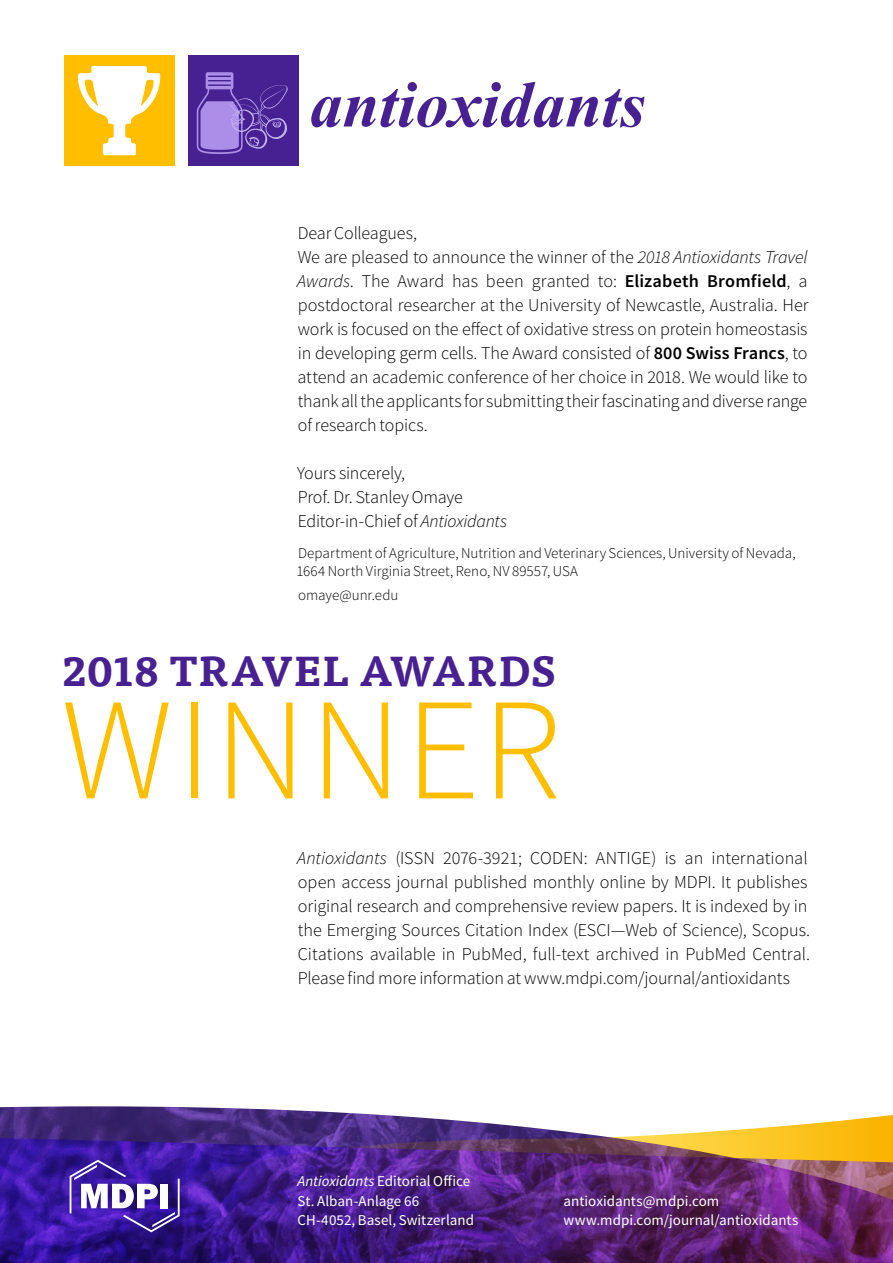
<style>
.page{position:relative;width:893px;height:1263px;background:#fff}
.page>*{position:absolute;margin:0;border:0;box-sizing:border-box;transform-origin:0 0}
.Journaltitel_farbig{font:300 145.5px "Source Sans Pro";letter-spacing:.025em;color:#ffbe00}
.t1{font:italic 700 65.7px "Times New Roman";color:#472192}
.Journaltitel_farbig-2{font:700 41.25px "Tisa Pro";color:#472191}
.Lauftext_neu{font:300 18px/24px "Source Sans Pro";letter-spacing:-.005em;color:#000;text-align:justify}
.Absatzformat_1{font:300 15px/18px "Source Sans Pro";color:#000}
.Fusszeile_Adresse__A{font:15px "Source Sans Pro";color:#fff}
.s1{font-style:italic}
.s2{font-weight:600}
</style>
<div class="page">
<img style="left:0;top:1106px;width:348px;height:7px">
<img style="left:0;top:1113px;width:893px;height:150px">
<svg style="left:70px;top:1160px;width:110px;height:72px"></svg>
<div style="left:64px;top:55px;width:110px;height:111px;background:#ffbe00"></div>
<svg style="left:78px;top:66px;width:82px;height:89px"></svg>
<div style="left:188px;top:55px;width:110px;height:111px;background:#472192"></div>
<svg style="left:197px;top:72px;width:91px;height:82px"></svg>
<h2 class="t1" style="left:310px;top:59px;width:337px">antioxidants</h2>
<p class="Lauftext_neu" style="left:298px;top:221px;width:121px">Dear Colleagues,</p>
<p class="Lauftext_neu" style="left:297px;top:245px;width:513px">We are pleased to announce the winner of the <span class="s1">2018 Antioxidants Travel Awards</span>. The Award has been granted to: <span class="s2">Elizabeth Bromfield</span>, a postdoctoral researcher at the University of Newcastle, Australia. Her work is focused on the effect of oxidative stress on protein homeostasis in developing germ cells. The Award consisted of <span class="s2">800 Swiss Francs</span>, to attend an academic conference of her choice in 2018. We would like to thank all the applicants for submitting their fascinating and diverse range of research topics.</p>
<p class="Lauftext_neu" style="left:297px;top:461px;width:110px">Yours sincerely,</p>
<p class="Lauftext_neu" style="left:298px;top:485px;width:167px">Prof. Dr. Stanley Omaye</p>
<p class="Lauftext_neu" style="left:298px;top:509px;width:211px">Editor-in-Chief of <span class="s1">Antioxidants</span></p>
<p class="Absatzformat_1" style="left:296px;top:544px;width:501px">Department of Agriculture, Nutrition and Veterinary Sciences, University of Nevada,<br>1664 North Virginia Street, Reno, NV 89557, USA</p>
<p class="Absatzformat_1" style="left:298px;top:586px;width:102px">omaye@unr.edu</p>
<p class="Journaltitel_farbig-2" style="left:62px;top:637px;width:496px">2018 TRAVEL AWARDS</p>
<p class="Journaltitel_farbig" style="left:62px;top:662px;width:503px">WINNER</p>
<p class="Lauftext_neu" style="left:297px;top:846px;width:515px;text-align:left"><span class="s1">Antioxidants</span> (ISSN 2076-3921; CODEN: ANTIGE) is an international open access journal published monthly online by MDPI. It publishes original research and comprehensive review papers. It is indexed by in the Emerging Sources Citation Index (ESCI—Web of Science), Scopus.<br>Citations available in PubMed, full-text archived in PubMed Central.<br>Please find more information at www.mdpi.com/journal/antioxidants</p>
<p class="Fusszeile_Adresse__A" style="left:298px;top:1172px;width:174px"><span class="s1">Antioxidants</span> Editorial Office</p>
<p class="Fusszeile_Adresse__A" style="left:298px;top:1191px;width:123px">St. Alban-Anlage 66</p>
<p class="Fusszeile_Adresse__A" style="left:298px;top:1211px;width:178px">CH-4052, Basel, Switzerland</p>
<p class="Fusszeile_Adresse__A" style="left:564px;top:1191px;width:157px">antioxidants@mdpi.com</p>
<p class="Fusszeile_Adresse__A" style="left:564px;top:1211px;width:236px">www.mdpi.com/journal/antioxidants</p>
</div>
